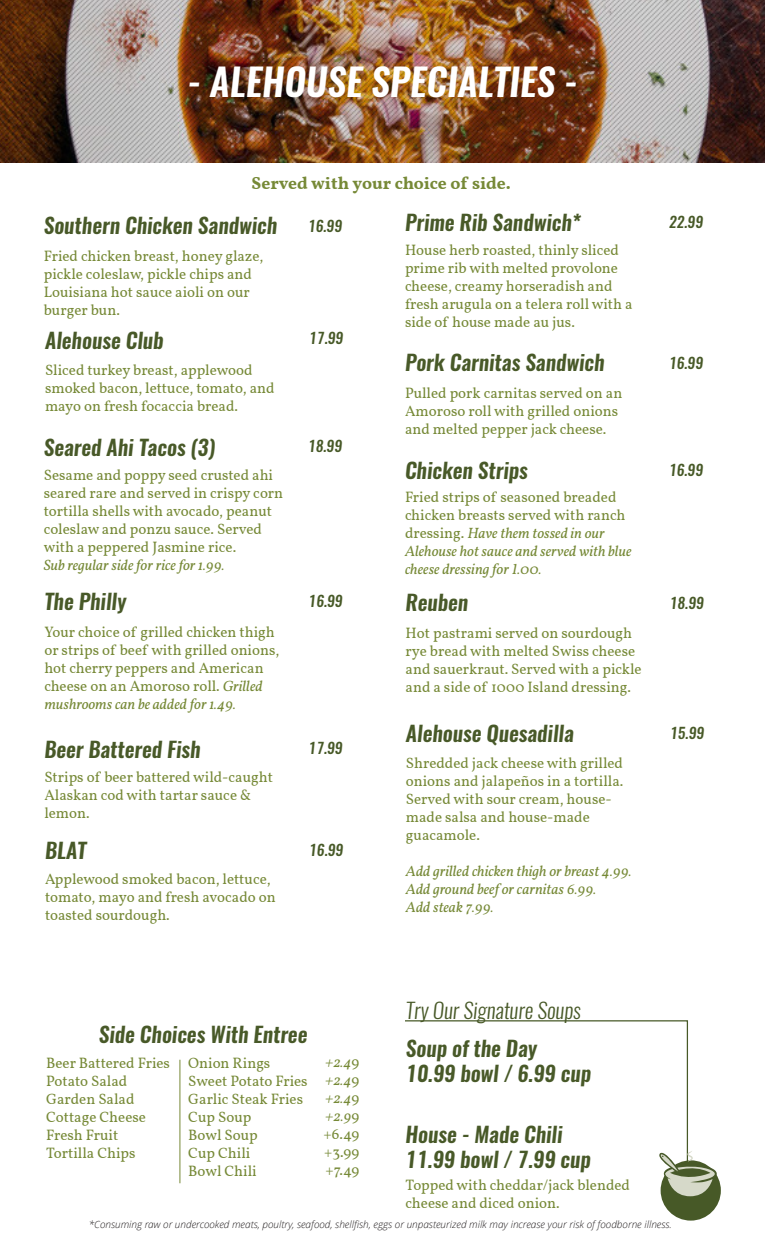
<style>
.page{position:relative;width:765px;height:1260px;background:#fff}
.page>*{position:absolute;margin:0;border:0;box-sizing:border-box;transform-origin:0 0}
.t1{font:italic 600 37.5px "Oswald";color:#fff}
.t2{font:italic 600 21.25px "Oswald";color:#485928}
.t3{font:italic 300 21.25px "Oswald";color:#485928}
.t4{font:700 17.5px "Vollkorn";color:#768936}
.t5{font:15px/18px "Vollkorn";color:#768936}
.t6{font:italic 15px/18px "Vollkorn";color:#768936}
.t7{font:italic 500 15px "Oswald";color:#475927}
.t8{font:italic 300 10px "Open Sans";color:#231f20}
.s1{font-style:italic}
.s2{font-style:normal}
</style>
<div class="page">
<img style="left:0;top:0;width:765px;height:162px">
<svg style="left:405px;top:1020px;width:283px;height:190px"></svg>
<div style="left:661px;top:1160px;width:60px;height:61px;background:#475927;border-radius:50%"></div>
<svg style="left:657px;top:1149px;width:60px;height:49px"></svg>
<hr style="left:180px;top:1060px;width:1px;height:123px;background:#768936">
<p class="t1" style="left:187px;top:55px;width:392px">- ALEHOUSE SPECIALTIES -</p>
<p class="t4" style="left:252px;top:170px;width:261px">Served with your choice of side.</p>
<p class="t2" style="left:44px;top:211px;width:235px">Southern Chicken Sandwich</p>
<p class="t5" style="left:44px;top:247px;width:221px">Fried chicken breast, honey glaze,</p>
<p class="t5" style="left:44px;top:265px;width:210px">pickle coleslaw, pickle chips and</p>
<p class="t5" style="left:44px;top:283px;width:208px">Louisiana hot sauce aioli on our burger bun.</p>
<p class="t2" style="left:45px;top:325px;width:120px">Alehouse Club</p>
<p class="t5" style="left:45px;top:362px;width:231px">Sliced turkey breast, applewood smoked bacon, lettuce, tomato, and mayo on fresh focaccia bread.</p>
<p class="t2" style="left:44px;top:433px;width:173px">Seared Ahi Tacos (3)</p>
<p class="t5" style="left:44px;top:466px;width:241px">Sesame and poppy seed crusted ahi seared rare and served in crispy corn tortilla shells with avocado, peanut coleslaw and ponzu sauce. Served with a peppered Jasmine rice.</p>
<p class="t6" style="left:44px;top:556px;width:183px">Sub regular side for rice for 1.99.</p>
<p class="t2" style="left:44px;top:586px;width:84px">The Philly</p>
<p class="t5" style="left:44px;top:624px;width:237px">Your choice of grilled chicken thigh or strips of beef with grilled onions, hot cherry peppers and American cheese on an Amoroso roll. <span class="s1">Grilled mushrooms can be added for 1.49.</span></p>
<p class="t2" style="left:44px;top:735px;width:158px">Beer Battered Fish</p>
<p class="t5" style="left:44px;top:768px;width:230px">Strips of beer battered wild-caught<br>Alaskan cod with tartar sauce &amp; lemon.</p>
<p class="t2" style="left:45px;top:835px;width:43px">BLAT</p>
<p class="t5" style="left:45px;top:870px;width:232px">Applewood smoked bacon, lettuce, tomato, mayo and fresh avocado on toasted sourdough.</p>
<p class="t7" style="left:308px;top:215px;width:36px">16.99</p>
<p class="t7" style="left:309px;top:327px;width:36px">17.99</p>
<p class="t7" style="left:308px;top:435px;width:36px">18.99</p>
<p class="t2" style="left:405px;top:207px;width:177px">Prime Rib Sandwich*</p>
<p class="t5" style="left:405px;top:241px;width:229px">House herb roasted, thinly sliced prime rib with melted provolone cheese, creamy horseradish and fresh arugula on a telera roll with a side of house made au jus.</p>
<p class="t2" style="left:405px;top:348px;width:201px">Pork Carnitas Sandwich</p>
<p class="t5" style="left:405px;top:384px;width:219px">Pulled pork carnitas served on an<br>Amoroso roll with grilled onions and melted pepper jack cheese.</p>
<p class="t2" style="left:405px;top:456px;width:124px">Chicken Strips</p>
<p class="t6" style="left:405px;top:489px;width:228px"><span class="s2">Fried strips of seasoned breaded chicken breasts served with ranch dressing.</span> Have them tossed in our Alehouse hot sauce and served with blue cheese dressing for 1.00.</p>
<p class="t7" style="left:309px;top:590px;width:36px">16.99</p>
<p class="t2" style="left:406px;top:588px;width:64px">Reuben</p>
<p class="t5" style="left:406px;top:624px;width:238px">Hot pastrami served on sourdough rye bread with melted Swiss cheese and sauerkraut. Served with a pickle and a side of 1000 Island dressing.</p>
<p class="t7" style="left:309px;top:737px;width:36px">17.99</p>
<p class="t7" style="left:309px;top:840px;width:36px">16.99</p>
<p class="t2" style="left:406px;top:718px;width:170px">Alehouse Quesadilla</p>
<p class="t5" style="left:406px;top:754px;width:219px">Shredded jack cheese with grilled onions and jalapeños in a tortilla.</p>
<p class="t5" style="left:406px;top:790px;width:207px">Served with sour cream, house&shy;made salsa and house-made</p>
<p class="t5" style="left:406px;top:826px;width:76px">guacamole.</p>
<p class="t6" style="left:406px;top:863px;width:227px">Add grilled chicken thigh or breast 4.99.<br>Add ground beef or carnitas 6.99.</p>
<p class="t6" style="left:406px;top:899px;width:89px">Add steak 7.99.</p>
<p class="t7" style="left:669px;top:212px;width:36px">22.99</p>
<p class="t7" style="left:669px;top:352px;width:36px">16.99</p>
<p class="t7" style="left:669px;top:460px;width:36px">16.99</p>
<p class="t7" style="left:670px;top:592px;width:36px">18.99</p>
<p class="t7" style="left:670px;top:722px;width:36px">15.99</p>
<p class="t2" style="left:99px;top:1020px;width:210px">Side Choices With Entree</p>
<p class="t5" style="left:46px;top:1054px;width:125px">Beer Battered Fries</p>
<p class="t5" style="left:46px;top:1072px;width:83px">Potato Salad</p>
<p class="t5" style="left:46px;top:1090px;width:90px">Garden Salad</p>
<p class="t5" style="left:46px;top:1108px;width:101px">Cottage Cheese</p>
<p class="t5" style="left:46px;top:1126px;width:74px">Fresh Fruit</p>
<p class="t5" style="left:46px;top:1144px;width:91px">Tortilla Chips</p>
<p class="t5" style="left:188px;top:1054px;width:84px">Onion Rings</p>
<p class="t5" style="left:188px;top:1072px;width:121px">Sweet Potato Fries</p>
<p class="t5" style="left:188px;top:1090px;width:116px">Garlic Steak Fries</p>
<p class="t5" style="left:188px;top:1108px;width:65px">Cup Soup</p>
<p class="t5" style="left:188px;top:1126px;width:71px">Bowl Soup</p>
<p class="t5" style="left:188px;top:1144px;width:64px">Cup Chili</p>
<p class="t5" style="left:188px;top:1162px;width:70px">Bowl Chili</p>
<p class="t6" style="left:325px;top:1054px;width:36px">+2.4<span class="s2">9</span></p>
<p class="t6" style="left:325px;top:1072px;width:36px">+2.4<span class="s2">9</span></p>
<p class="t6" style="left:325px;top:1090px;width:36px">+2.4<span class="s2">9</span></p>
<p class="t6" style="left:325px;top:1108px;width:36px">+2.9<span class="s2">9</span></p>
<p class="t5" style="left:324px;top:1126px;width:37px">+6.49</p>
<p class="t5" style="left:324px;top:1144px;width:37px">+3.99</p>
<p class="t5" style="left:325px;top:1162px;width:35px">+7.49</p>
<p class="t3" style="left:406px;top:996px;width:177px">Try Our Signature Soups</p>
<p class="t2" style="left:406px;top:1033px;width:133px">Soup of the Day</p>
<p class="t2" style="left:406px;top:1059px;width:187px">10.99 bowl / 6.99 cup</p>
<p class="t2" style="left:406px;top:1119px;width:159px">House - Made Chili</p>
<p class="t2" style="left:406px;top:1145px;width:187px">11.99 bowl / 7.99 cup</p>
<p class="t5" style="left:406px;top:1176px;width:226px">Topped with cheddar/jack blended cheese and diced onion.</p>
<p class="t8" style="left:89px;top:1217px;width:585px">*Consuming raw or undercooked meats, poultry, seafood, shellfish, eggs or unpasteurized milk may increase your risk of foodborne illness.</p>
</div>
